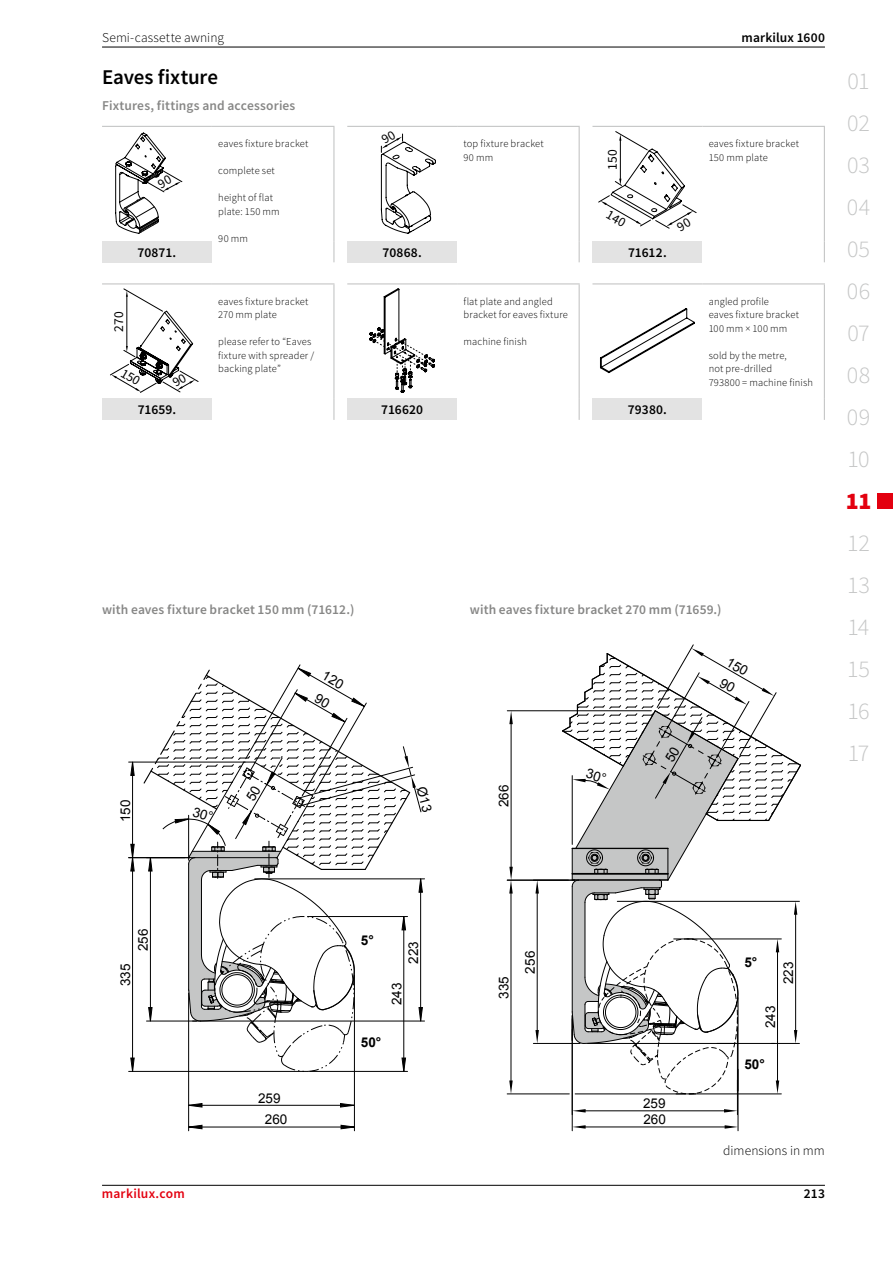
<style>
.page{position:relative;width:893px;height:1263px;background:#fff}
.page>*{position:absolute;margin:0;border:0;box-sizing:border-box;transform-origin:0 0}
.t1{font:300 24px/42px "Source Sans Pro";color:#c5c6c6;text-align:justify}
.t2{font:900 24px "Source Sans Pro";color:#e3000f}
.t3{font:600 21px "Source Sans Pro";letter-spacing:-.005em;color:#000}
.t4{font:600 13.5px "Source Sans Pro";letter-spacing:.01em;color:#878786}
.t5{font:600 13.5px "Source Sans Pro";letter-spacing:.01em;color:#000}
.t6{font:13.5px "Arial";color:#000}
.t7{font:300 13.5px "Source Sans Pro";letter-spacing:.005em;color:#000}
.t8{font:600 13.5px "Source Sans Pro";letter-spacing:.02em;color:#e3000f}
.t9{font:700 13.5px "Arial";color:#000}
.t10{font:13.5px "Source Sans Pro";letter-spacing:.025em;color:#000}
.t11{font:300 10.5px/13.5px "Source Sans Pro";letter-spacing:.015em;color:#000}
</style>
<div class="page">
<div style="left:877px;top:493px;width:16px;height:16px;background:#e3000f"></div>
<hr style="left:102px;top:1185px;width:723px;height:1px;background:#000">
<hr style="left:102px;top:47px;width:723px;height:1px;background:#000">
<hr style="left:189px;top:1105px;width:165px;height:1px;background:#000">
<hr style="left:189px;top:1127px;width:165px;height:1px;background:#000">
<hr style="left:188px;top:993px;width:1px;height:138px;background:#000">
<hr style="left:354px;top:975px;width:1px;height:156px;background:#000">
<hr style="left:132px;top:762px;width:1px;height:96px;background:#000">
<hr style="left:129px;top:762px;width:116px;height:1px;background:#000">
<svg style="left:340px;top:1103px;width:14px;height:5px"></svg>
<svg style="left:188px;top:1103px;width:15px;height:5px"></svg>
<svg style="left:188px;top:1125px;width:15px;height:4px"></svg>
<svg style="left:341px;top:1125px;width:14px;height:4px"></svg>
<svg style="left:130px;top:761px;width:5px;height:15px"></svg>
<hr style="left:132px;top:858px;width:1px;height:213px;background:#000">
<hr style="left:129px;top:1071px;width:178px;height:1px;background:#000">
<hr style="left:129px;top:857px;width:61px;height:1px;background:#000">
<svg style="left:130px;top:1057px;width:5px;height:15px"></svg>
<svg style="left:130px;top:844px;width:5px;height:27px"></svg>
<svg style="left:573px;top:1109px;width:13px;height:3px"></svg>
<svg style="left:724px;top:1109px;width:13px;height:3px"></svg>
<svg style="left:509px;top:1080px;width:4px;height:14px"></svg>
<svg style="left:725px;top:1125px;width:13px;height:4px"></svg>
<svg style="left:573px;top:1125px;width:13px;height:4px"></svg>
<svg style="left:509px;top:867px;width:4px;height:26px"></svg>
<svg style="left:509px;top:711px;width:4px;height:13px"></svg>
<svg style="left:535px;top:881px;width:4px;height:12px"></svg>
<svg style="left:535px;top:1030px;width:4px;height:13px"></svg>
<hr style="left:582px;top:1110px;width:146px;height:1px;background:#000">
<hr style="left:737px;top:1080px;width:1px;height:35px;background:#000">
<hr style="left:511px;top:889px;width:1px;height:196px;background:#000">
<hr style="left:507px;top:1094px;width:62px;height:1px;background:#000">
<hr style="left:579px;top:1127px;width:152px;height:1px;background:#000">
<hr style="left:572px;top:1019px;width:1px;height:112px;background:#000">
<hr style="left:738px;top:1069px;width:1px;height:62px;background:#000">
<hr style="left:511px;top:721px;width:1px;height:148px;background:#000">
<hr style="left:507px;top:710px;width:144px;height:1px;background:#000">
<hr style="left:507px;top:880px;width:68px;height:1px;background:#000">
<hr style="left:537px;top:889px;width:1px;height:146px;background:#000">
<hr style="left:533px;top:1043px;width:47px;height:1px;background:#000">
<div style="left:592px;top:399px;width:110px;height:21px;background:#e3e3e3"></div>
<hr style="left:592px;top:283px;width:110px;height:1px;background:#c5c6c6">
<hr style="left:702px;top:283px;width:123px;height:1px;background:#c5c6c6">
<hr style="left:824px;top:284px;width:1px;height:115px;background:#c5c6c6">
<svg style="left:824px;top:399px;width:1px;height:21px"></svg>
<svg style="left:600px;top:308px;width:95px;height:66px"></svg>
<div style="left:347px;top:241px;width:110px;height:21px;background:#e3e3e3"></div>
<hr style="left:347px;top:126px;width:110px;height:1px;background:#c5c6c6">
<hr style="left:457px;top:126px;width:123px;height:1px;background:#c5c6c6">
<hr style="left:579px;top:127px;width:1px;height:114px;background:#c5c6c6">
<svg style="left:579px;top:241px;width:1px;height:21px"></svg>
<div style="left:102px;top:241px;width:110px;height:21px;background:#e3e3e3"></div>
<hr style="left:102px;top:126px;width:110px;height:1px;background:#c5c6c6">
<hr style="left:212px;top:126px;width:122px;height:1px;background:#c5c6c6">
<hr style="left:333px;top:127px;width:1px;height:114px;background:#c5c6c6">
<svg style="left:333px;top:241px;width:1px;height:21px"></svg>
<div style="left:347px;top:399px;width:110px;height:21px;background:#e3e3e3"></div>
<hr style="left:347px;top:283px;width:110px;height:1px;background:#c5c6c6">
<hr style="left:457px;top:283px;width:123px;height:1px;background:#c5c6c6">
<hr style="left:579px;top:284px;width:1px;height:115px;background:#c5c6c6">
<svg style="left:579px;top:399px;width:1px;height:21px"></svg>
<svg style="left:369px;top:288px;width:66px;height:105px"></svg>
<div style="left:102px;top:399px;width:110px;height:21px;background:#e3e3e3"></div>
<hr style="left:102px;top:283px;width:110px;height:1px;background:#c5c6c6">
<hr style="left:212px;top:283px;width:122px;height:1px;background:#c5c6c6">
<hr style="left:333px;top:284px;width:1px;height:115px;background:#c5c6c6">
<svg style="left:333px;top:399px;width:1px;height:21px"></svg>
<div style="left:592px;top:241px;width:110px;height:21px;background:#e3e3e3"></div>
<hr style="left:592px;top:126px;width:110px;height:1px;background:#c5c6c6">
<hr style="left:702px;top:126px;width:123px;height:1px;background:#c5c6c6">
<hr style="left:824px;top:127px;width:1px;height:114px;background:#c5c6c6">
<svg style="left:824px;top:241px;width:1px;height:21px"></svg>
<svg style="left:143px;top:664px;width:282px;height:408px"></svg>
<svg style="left:561px;top:644px;width:240px;height:451px"></svg>
<svg style="left:381px;top:133px;width:55px;height:101px"></svg>
<svg style="left:115px;top:132px;width:68px;height:102px"></svg>
<svg style="left:110px;top:288px;width:89px;height:105px"></svg>
<svg style="left:598px;top:131px;width:99px;height:98px"></svg>
<p class="t7" style="left:102px;top:29px;width:124px">Semi-cassette awning</p>
<p class="t5" style="left:741px;top:28px;width:85px">markilux 1600</p>
<h2 class="t3" style="left:102px;top:63px;width:117px">Eaves fixture</h2>
<p class="t4" style="left:102px;top:97px;width:195px">Fixtures, fittings and accessories</p>
<p class="t5" style="left:138px;top:244px;width:40px">70871.</p>
<p class="t10" style="left:110px;top:332px;width:23px;rotate:-90deg">270</p>
<p class="t5" style="left:138px;top:401px;width:40px">71659.</p>
<p class="t11" style="left:218px;top:137px;width:92px">eaves fixture bracket</p>
<p class="t11" style="left:218px;top:164px;width:58px">complete set</p>
<p class="t11" style="left:218px;top:191px;width:63px">height of flat plate: 150 mm</p>
<p class="t11" style="left:218px;top:231px;width:31px">90 mm</p>
<p class="t11" style="left:218px;top:294px;width:92px">eaves fixture bracket<br>270 mm plate</p>
<p class="t11" style="left:218px;top:335px;width:97px">please refer to “Eaves fixture with spreader / backing plate”</p>
<p class="t5" style="left:383px;top:244px;width:41px">70868.</p>
<p class="t5" style="left:381px;top:401px;width:43px">716620</p>
<p class="t11" style="left:463px;top:137px;width:82px">top fixture bracket<br>90 mm</p>
<p class="t11" style="left:463px;top:294px;width:106px">flat plate and angled bracket for eaves fixture</p>
<p class="t11" style="left:463px;top:335px;width:65px">machine finish</p>
<p class="t10" style="left:604px;top:170px;width:22px;rotate:-90deg">150</p>
<p class="t11" style="left:709px;top:137px;width:92px">eaves fixture bracket<br>150 mm plate</p>
<p class="t5" style="left:628px;top:244px;width:40px">71612.</p>
<p class="t5" style="left:628px;top:401px;width:40px">79380.</p>
<p class="t11" style="left:709px;top:294px;width:92px">angled profile<br>eaves fixture bracket<br>100 mm × 100 mm</p>
<p class="t11" style="left:709px;top:348px;width:106px">sold by the metre,<br>not pre-drilled<br>793800 = machine finish</p>
<p class="t4" style="left:102px;top:601px;width:254px">with eaves fixture bracket 150 mm (71612.)</p>
<p class="t4" style="left:470px;top:601px;width:253px">with eaves fixture bracket 270 mm (71659.)</p>
<p class="t6" style="left:117px;top:822px;width:24px;rotate:-90deg">150</p>
<p class="t6" style="left:495px;top:807px;width:24px;rotate:-90deg">266</p>
<h1 class="t1" style="left:847px;top:60px;width:25px">01<br>02<br>03<br>04<br>05<br>06<br>07<br>08<br>09<br>10</h1>
<h1 class="t2" style="left:846px;top:484px;width:27px">11</h1>
<h1 class="t1" style="left:847px;top:522px;width:25px">12<br>13<br>14<br>15<br>16<br>17</h1>
<p class="t6" style="left:134px;top:951px;width:24px;rotate:-90deg">256</p>
<p class="t6" style="left:117px;top:986px;width:24px;rotate:-90deg">335</p>
<p class="t6" style="left:258px;top:1089px;width:24px">259</p>
<p class="t6" style="left:265px;top:1111px;width:24px">260</p>
<p class="t9" style="left:361px;top:931px;width:14px">5°</p>
<p class="t6" style="left:405px;top:964px;width:24px;rotate:-90deg">223</p>
<p class="t6" style="left:388px;top:1005px;width:24px;rotate:-90deg">243</p>
<p class="t9" style="left:361px;top:1033px;width:22px">50°</p>
<p class="t6" style="left:495px;top:999px;width:24px;rotate:-90deg">335</p>
<p class="t6" style="left:521px;top:973px;width:24px;rotate:-90deg">256</p>
<p class="t6" style="left:643px;top:1095px;width:24px">259</p>
<p class="t6" style="left:643px;top:1111px;width:24px">260</p>
<p class="t9" style="left:744px;top:954px;width:14px">5°</p>
<p class="t6" style="left:779px;top:984px;width:24px;rotate:-90deg">223</p>
<p class="t6" style="left:761px;top:1028px;width:24px;rotate:-90deg">243</p>
<p class="t9" style="left:744px;top:1056px;width:22px">50°</p>
<p class="t7" style="left:723px;top:1142px;width:103px">dimensions in mm</p>
<p class="t8" style="left:102px;top:1185px;width:85px">markilux.com</p>
<p class="t5" style="left:804px;top:1185px;width:23px">213</p>
</div>
